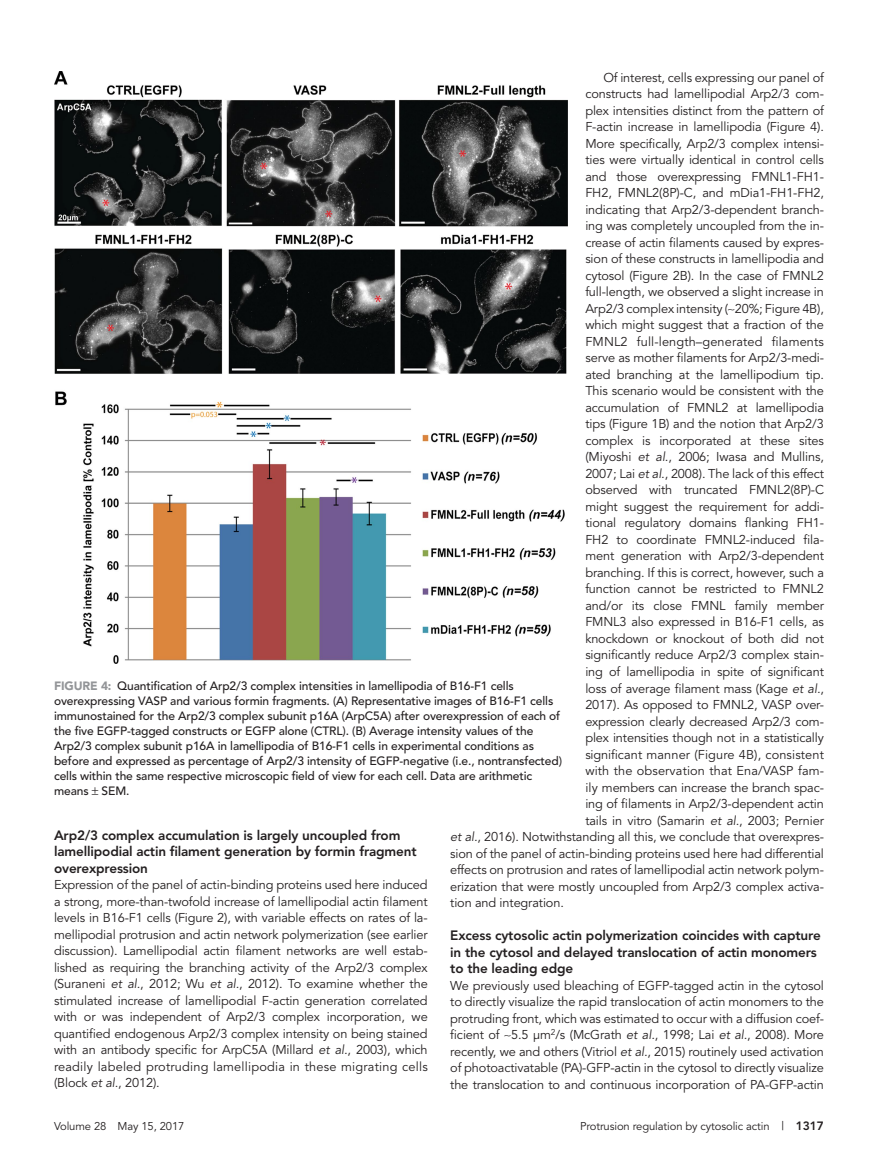
<style>
.page{position:relative;width:878px;height:1175px;background:#fff}
.page>*{position:absolute;margin:0;border:0;box-sizing:border-box;transform-origin:0 0}
.t1{font:800 13.5px/16.5px "Avenir";letter-spacing:-.01em;color:#231f20}
.Para{font:12.75px "Avenir";letter-spacing:-.01em;color:#231f20}
.ParaFL{font:12.75px/16.5px "Avenir";letter-spacing:-.01em;color:#231f20;text-align:justify}
.Para-2{font:12.75px "Avenir";letter-spacing:.01em;color:#231f20}
.FigCaption{font:500 12px/15px "Avenir";letter-spacing:-.01em;color:#231f20}
.t2{font:11.25px "Avenir";letter-spacing:-.01em;color:#231f20}
.s1{font-style:italic}
.s2{font-weight:900;color:#939598}
.s3{font-size:12px}
.s4{font-weight:800;font-size:12px}
</style>
<div class="page">
<img style="left:54px;top:72px;width:513px;height:591px">
<p class="Para" style="left:603px;top:70px;width:222px">Of interest, cells expressing our panel of</p>
<p class="Para" style="left:585px;top:86px;width:240px">constructs had lamellipodial Arp2/3 com-</p>
<p class="Para" style="left:585px;top:103px;width:240px">plex intensities distinct from the pattern of</p>
<p class="Para" style="left:585px;top:119px;width:240px">F-actin increase in lamellipodia (Figure 4).</p>
<p class="Para" style="left:585px;top:136px;width:240px">More specifically, Arp2/3 complex intensi-</p>
<p class="Para" style="left:585px;top:152px;width:240px">ties were virtually identical in control cells</p>
<p class="Para" style="left:585px;top:169px;width:240px">and those overexpressing FMNL1-FH1-</p>
<p class="Para" style="left:585px;top:185px;width:240px">FH2, FMNL2(8P)-C, and mDia1-FH1-FH2,</p>
<p class="Para" style="left:585px;top:202px;width:240px">indicating that Arp2/3-dependent branch-</p>
<p class="Para" style="left:585px;top:218px;width:240px">ing was completely uncoupled from the in-</p>
<p class="Para" style="left:585px;top:235px;width:240px">crease of actin filaments caused by expres-</p>
<p class="Para" style="left:585px;top:251px;width:240px">sion of these constructs in lamellipodia and</p>
<p class="Para" style="left:585px;top:268px;width:240px">cytosol (Figure 2B). In the case of FMNL2</p>
<p class="Para" style="left:585px;top:284px;width:240px">full-length, we observed a slight increase in</p>
<p class="Para" style="left:585px;top:301px;width:240px">Arp2/3 complex intensity (∼20%; Figure 4B),</p>
<p class="Para" style="left:585px;top:317px;width:240px">which might suggest that a fraction of the</p>
<p class="Para-2" style="left:585px;top:334px;width:240px">FMNL2 full-length–generated filaments</p>
<p class="Para" style="left:585px;top:350px;width:240px">serve as mother filaments for Arp2/3-medi-</p>
<p class="Para" style="left:585px;top:367px;width:240px">ated branching at the lamellipodium tip.</p>
<p class="Para" style="left:585px;top:383px;width:240px">This scenario would be consistent with the</p>
<p class="Para" style="left:585px;top:400px;width:240px">accumulation of FMNL2 at lamellipodia</p>
<p class="Para" style="left:585px;top:416px;width:240px">tips (Figure 1B) and the notion that Arp2/3</p>
<p class="Para" style="left:585px;top:433px;width:240px">complex is incorporated at these sites</p>
<p class="Para" style="left:585px;top:449px;width:240px">(Miyoshi <span class="s1">et al.</span>, 2006; Iwasa and Mullins,</p>
<p class="Para" style="left:585px;top:466px;width:240px">2007; Lai <span class="s1">et al.</span>, 2008). The lack of this effect</p>
<p class="Para" style="left:585px;top:482px;width:240px">observed with truncated FMNL2(8P)-C</p>
<p class="Para" style="left:585px;top:499px;width:240px">might suggest the requirement for addi-</p>
<p class="Para" style="left:585px;top:515px;width:240px">tional regulatory domains flanking FH1-</p>
<p class="Para" style="left:585px;top:532px;width:240px">FH2 to coordinate FMNL2-induced fila-</p>
<p class="Para" style="left:585px;top:548px;width:240px">ment generation with Arp2/3-dependent</p>
<p class="Para" style="left:585px;top:565px;width:240px">branching. If this is correct, however, such a</p>
<p class="Para" style="left:585px;top:581px;width:240px">function cannot be restricted to FMNL2</p>
<p class="Para" style="left:585px;top:598px;width:240px">and/or its close FMNL family member</p>
<p class="Para" style="left:585px;top:614px;width:240px">FMNL3 also expressed in B16-F1 cells, as</p>
<p class="Para" style="left:585px;top:631px;width:240px">knockdown or knockout of both did not</p>
<p class="Para" style="left:585px;top:647px;width:240px">significantly reduce Arp2/3 complex stain-</p>
<p class="Para" style="left:585px;top:664px;width:240px">ing of lamellipodia in spite of significant</p>
<p class="Para" style="left:585px;top:680px;width:240px">loss of average filament mass (Kage <span class="s1">et al.</span>,</p>
<p class="Para" style="left:585px;top:697px;width:240px">2017). As opposed to FMNL2, VASP over-</p>
<p class="Para" style="left:585px;top:713px;width:240px">expression clearly decreased Arp2/3 com-</p>
<p class="Para" style="left:585px;top:730px;width:240px">plex intensities though not in a statistically</p>
<p class="Para-2" style="left:585px;top:746px;width:240px">significant manner (Figure 4B), consistent</p>
<p class="Para-2" style="left:585px;top:763px;width:240px">with the observation that Ena/VASP fam-</p>
<p class="Para" style="left:585px;top:779px;width:240px">ily members can increase the branch spac-</p>
<p class="Para" style="left:585px;top:796px;width:240px">ing of filaments in Arp2/3-dependent actin</p>
<p class="Para" style="left:585px;top:812px;width:240px">tails in vitro (Samarin <span class="s1">et al.</span>, 2003; Pernier</p>
<p class="Para" style="left:450px;top:829px;width:375px"><span class="s1">et al.</span>, 2016). Notwithstanding all this, we conclude that overexpres-</p>
<p class="Para" style="left:450px;top:845px;width:375px">sion of the panel of actin-binding proteins used here had differential</p>
<p class="Para" style="left:450px;top:862px;width:375px">effects on protrusion and rates of lamellipodial actin network polym-</p>
<p class="Para" style="left:450px;top:878px;width:375px">erization that were mostly uncoupled from Arp2/3 complex activa-</p>
<p class="Para" style="left:450px;top:895px;width:115px">tion and integration.</p>
<h2 class="t1" style="left:450px;top:927px;width:372px">Excess cytosolic actin polymerization coincides with capture in the cytosol and delayed translocation of actin monomers to the leading edge</h2>
<p class="ParaFL" style="left:450px;top:977px;width:375px">We previously used bleaching of EGFP-tagged actin in the cytosol to directly visualize the rapid translocation of actin monomers to the protruding front, which was estimated to occur with a diffusion coef&shy;ficient of ∼5.5 µm<sup>2</sup>/s (McGrath <span class="s1">et al.</span>, 1998; Lai <span class="s1">et al.</span>, 2008). More recently, we and others (Vitriol <span class="s1">et al.</span>, 2015) routinely used activation of photoactivatable (PA)-GFP-actin in the cytosol to directly visualize the translocation to and continuous incorporation of PA-GFP-actin</p>
<p class="FigCaption" style="left:54px;top:679px;width:509px"><span class="s2">FIGURE 4:</span> Quantification of Arp2/3 complex intensities in lamellipodia of B16-F1 cells overexpressing VASP and various formin fragments. (A) Representative images of B16-F1 cells immunostained for the Arp2/3 complex subunit p16A (ArpC5A) after overexpression of each of the five EGFP-tagged constructs or EGFP alone (CTRL). (B) Average intensity values of the Arp2/3 complex subunit p16A in lamellipodia of B16-F1 cells in experimental conditions as before and expressed as percentage of Arp2/3 intensity of EGFP-negative (i.e., nontransfected) cells within the same respective microscopic field of view for each cell. Data are arithmetic means SEM.</p>
<h2 class="t1" style="left:54px;top:826px;width:364px">Arp2/3 complex accumulation is largely uncoupled from lamellipodial actin filament generation by formin fragment overexpression</h2>
<p class="ParaFL" style="left:54px;top:877px;width:375px">Expression of the panel of actin-binding proteins used here induced a strong, more-than-twofold increase of lamellipodial actin filament levels in B16-F1 cells (Figure 2), with variable effects on rates of la&shy;mellipodial protrusion and actin network polymerization (see earlier discussion). Lamellipodial actin filament networks are well estab&shy;lished as requiring the branching activity of the Arp2/3 complex (Suraneni <span class="s1">et al.</span>, 2012; Wu <span class="s1">et al.</span>, 2012). To examine whether the stimulated increase of lamellipodial F-actin generation correlated with or was independent of Arp2/3 complex incorporation, we quantified endogenous Arp2/3 complex intensity on being stained with an antibody specific for ArpC5A (Millard <span class="s1">et al.</span>, 2003), which readily labeled protruding lamellipodia in these migrating cells (Block <span class="s1">et al.</span>, 2012).</p>
<p class="t2" style="left:54px;top:1119px;width:132px">Volume 28 May 15, 2017</p>
<p class="t2" style="left:580px;top:1119px;width:245px">Protrusion regulation by cytosolic actin <span class="s3">|</span> <span class="s4">1317</span></p>
</div>
